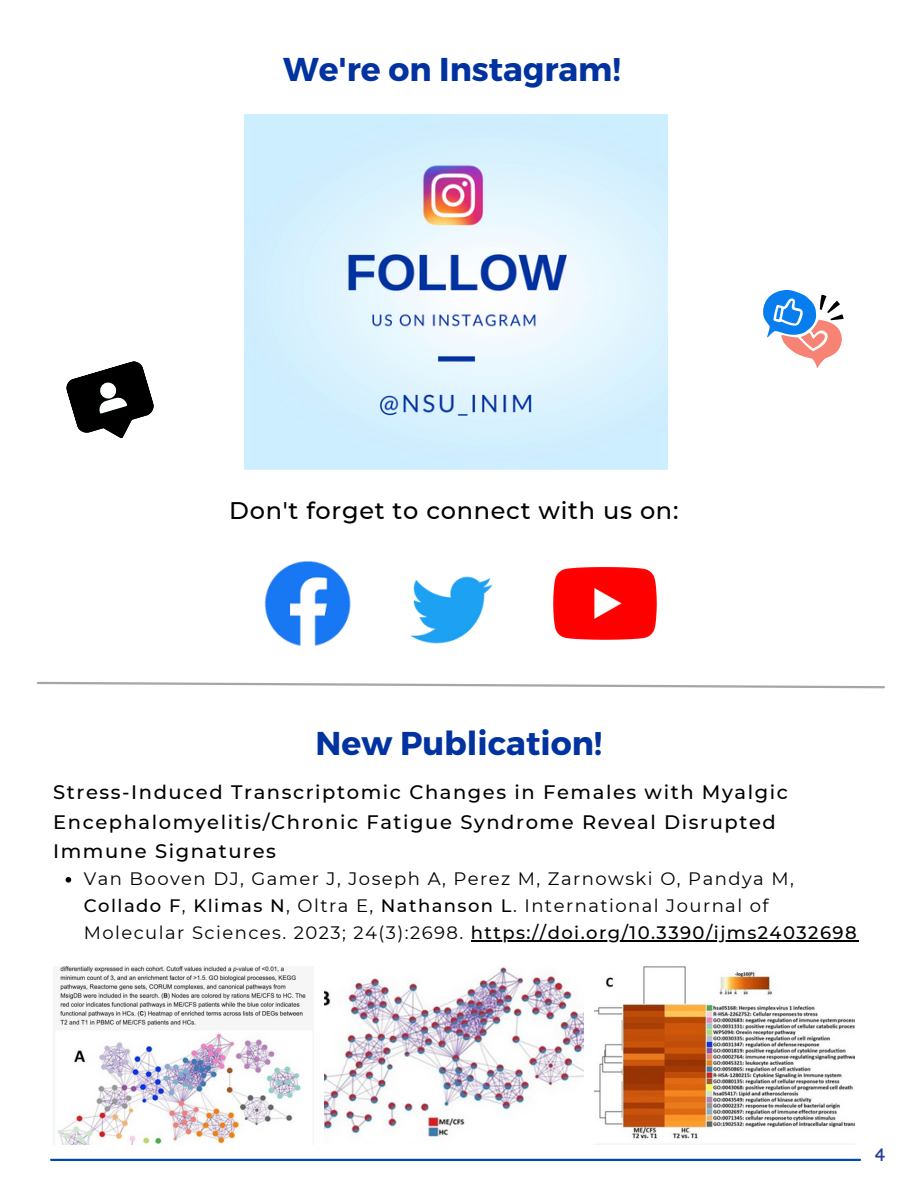
<style>
.page{position:relative;width:918px;height:1188px;background:#fff}
.page>*{position:absolute;margin:0;border:0;box-sizing:border-box;transform-origin:0 0}
.t1{font:700 33px "Montserrat";color:#0032a0}
.t2{font:500 24px "Montserrat";letter-spacing:.03em;color:#000}
.t3{font:500 19.5px/29.2px "Montserrat";letter-spacing:.08em;color:#000}
.t4{font:18px/27px "Montserrat";letter-spacing:.08em;color:#000}
.t5{font:18px "Lexend Deca";color:#274099}
.s1{font-weight:500}
</style>
<div class="page">
<img style="left:57px;top:966px;width:249px;height:178px">
<img style="left:324px;top:967px;width:259px;height:171px">
<img style="left:594px;top:966px;width:260px;height:173px">
<hr style="left:51px;top:1159px;width:809px;height:2px;background:#004aad">
<img style="left:244px;top:115px;width:423px;height:354px">
<img style="left:554px;top:567px;width:102px;height:72px">
<img style="left:410px;top:576px;width:83px;height:68px">
<img style="left:264px;top:561px;width:87px;height:85px">
<svg style="left:763px;top:290px;width:81px;height:78px"></svg>
<svg style="left:66px;top:361px;width:88px;height:78px"></svg>
<svg style="left:66px;top:877px;width:5px;height:6px"></svg>
<hr style="left:471px;top:940px;width:387px;height:1px;background:#000">
<svg style="left:37px;top:681px;width:848px;height:8px"></svg>
<h1 class="t1" style="left:283px;top:48px;width:339px">We're on Instagram!</h1>
<h2 class="t2" style="left:229px;top:496px;width:451px">Don't forget to connect with us on:</h2>
<h1 class="t1" style="left:316px;top:722px;width:288px">New Publication!</h1>
<p class="t3" style="left:53px;top:778px;width:736px">Stress-Induced Transcriptomic Changes in Females with Myalgic<br>Encephalomyelitis/Chronic Fatigue Syndrome Reveal Disrupted<br>Immune Signatures</p>
<p class="t4" style="left:84px;top:865px;width:774px">Van Booven DJ, Gamer J, Joseph A, Perez M, Zarnowski O, Pandya M,<br><span class="s1">Collado F</span>, <span class="s1">Klimas N</span>, Oltra E, <span class="s1">Nathanson L</span>. International Journal of<br>Molecular Sciences. 2023; 24(3):2698. <span class="s1">https://doi.org/10.3390/ijms24032698</span></p>
<p class="t5" style="left:874px;top:1143px;width:13px">4</p>
</div>
